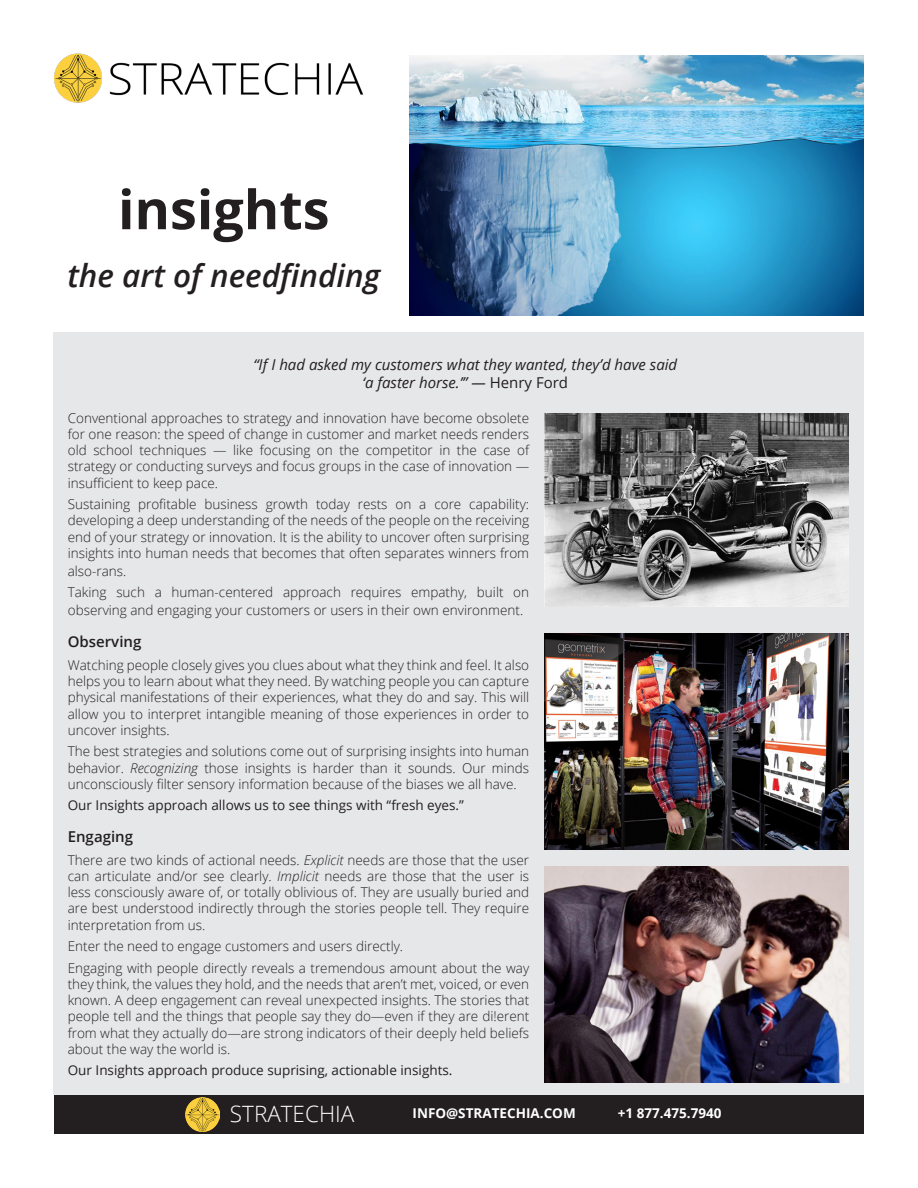
<style>
.page{position:relative;width:918px;height:1188px;background:#fff}
.page>*{position:absolute;margin:0;border:0;box-sizing:border-box;transform-origin:0 0}
.t1{font:700 54px "Open Sans";color:#231f20}
.t2{font:italic 600 31.5px "Open Sans";color:#231f20}
.t3{font:300 22.5px "Open Sans";color:#fff}
.t4{font:italic 15px "Open Sans";color:#231f20}
.t5{font:600 15px "Open Sans";color:#231f20}
.t6{font:300 13.5px/16.2px "Open Sans";color:#231f20;text-align:justify}
.t7{font:13.5px "Open Sans";color:#231f20}
.t8{font:700 13.5px "Open Sans";color:#fff}
.s1{font-style:normal}
.s2{font-style:italic}
</style>
<div class="page">
<img style="left:410px;top:55px;width:453px;height:260px">
<div style="left:54px;top:1095px;width:810px;height:39px;background:#231f20"></div>
<img style="left:186px;top:1098px;width:34px;height:33px">
<img style="left:54px;top:54px;width:310px;height:49px">
<div style="left:53px;top:333px;width:810px;height:762px;background:#e6e7e9"></div>
<img style="left:544px;top:413px;width:305px;height:193px">
<img style="left:544px;top:634px;width:305px;height:216px">
<img style="left:544px;top:866px;width:305px;height:216px">
<p class="t1" style="left:118px;top:172px;width:213px">insights</p>
<p class="t2" style="left:67px;top:254px;width:314px">the art of needfinding</p>
<p class="t4" style="left:253px;top:354px;width:425px">“If I had asked my customers what they wanted, they’d have said</p>
<p class="t4" style="left:363px;top:372px;width:207px">‘a faster horse.’” — <span class="s1">Henry Ford</span></p>
<p class="t6" style="left:68px;top:410px;width:463px">Conventional approaches to strategy and innovation have become obsolete for one reason: the speed of change in customer and market needs renders old school techniques — like focusing on the competitor in the case of strategy or conducting surveys and focus groups in the case of innovation — insufficient to keep pace.</p>
<p class="t6" style="left:68px;top:496px;width:463px">Sustaining profitable business growth today rests on a core capability: developing a deep understanding of the needs of the people on the receiving end of your strategy or innovation. It is the ability to uncover often surprising insights into human needs that becomes that often separates winners from</p>
<p class="t6" style="left:68px;top:563px;width:60px">also-rans.</p>
<p class="t6" style="left:68px;top:583px;width:463px;line-height:18px">Taking such a human-centered approach requires empathy, built on observing and engaging your customers or users in their own environment.</p>
<p class="t5" style="left:68px;top:631px;width:75px">Observing</p>
<p class="t6" style="left:68px;top:657px;width:463px">Watching people closely gives you clues about what they think and feel. It also helps you to learn about what they need. By watching people you can capture physical manifestations of their experiences, what they do and say. This will allow you to interpret intangible meaning of those experiences in order to uncover insights.</p>
<p class="t6" style="left:68px;top:743px;width:463px">The best strategies and solutions come out of surprising insights into human behavior. <span class="s2">Recognizing</span> those insights is harder than it sounds. Our minds unconsciously filter sensory information because of the biases we all have.</p>
<p class="t7" style="left:68px;top:796px;width:398px">Our Insights approach allows us to see things with “fresh eyes.”</p>
<p class="t5" style="left:68px;top:826px;width:67px">Engaging</p>
<p class="t6" style="left:68px;top:851px;width:463px">There are two kinds of actional needs. <span class="s2">Explicit</span> needs are those that the user can articulate and/or see clearly. <span class="s2">Implicit</span> needs are those that the user is less consciously aware of, or totally oblivious of. They are usually buried and are best understood indirectly through the stories people tell. They require interpretation from us.</p>
<p class="t6" style="left:68px;top:938px;width:337px">Enter the need to engage customers and users directly.</p>
<p class="t6" style="left:68px;top:959px;width:463px">Engaging with people directly reveals a tremendous amount about the way they think, the values they hold, and the needs that aren’t met, voiced, or even known. A deep engagement can reveal unexpected insights. The stories that people tell and the things that people say they do—even if they are di!erent from what they actually do—are strong indicators of their deeply held beliefs about the way the world is.</p>
<p class="t7" style="left:68px;top:1061px;width:386px">Our Insights approach produce suprising, actionable insights.</p>
<p class="t3" style="left:230px;top:1098px;width:126px">STRATECHIA</p>
<p class="t8" style="left:413px;top:1104px;width:165px">INFO@STRATECHIA.COM</p>
<p class="t8" style="left:618px;top:1104px;width:105px">+1 877.475.7940</p>
</div>
